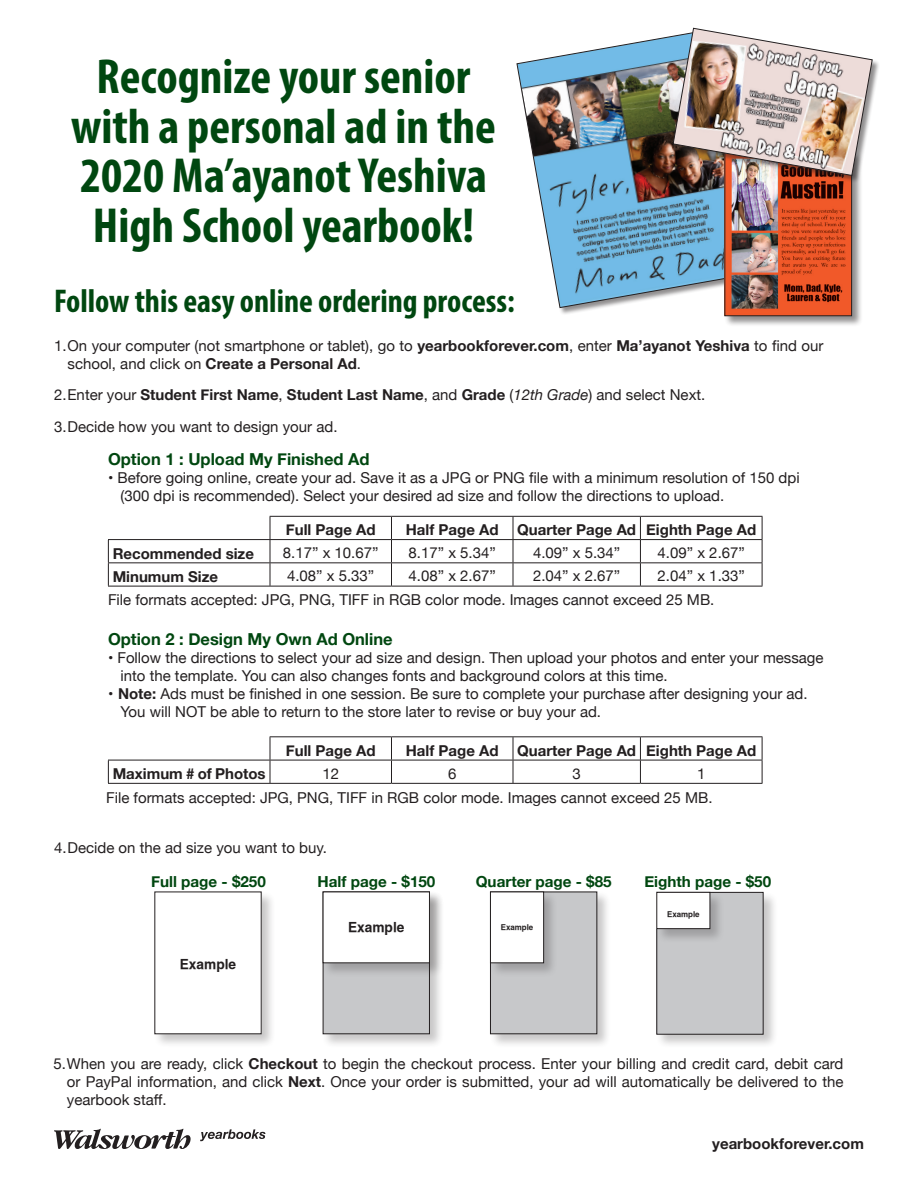
<style>
.page{position:relative;width:918px;height:1188px;background:#fff}
.page>*{position:absolute;margin:0;border:0;box-sizing:border-box;transform-origin:0 0}
.t1{font:700 condensed 49.5px/49.5px "Myriad Pro";color:#004710;text-align:center}
.t2{font:700 condensed 33px "Myriad Pro";color:#004710}
.t3{font:700 16.5px "Helvetica Neue";color:#004710}
.t4{font:700 15.15px "Helvetica Neue";color:#004710}
.t5{font:15px/18px "Helvetica Neue";color:#231f20}
.t6{font:700 15px "Helvetica Neue";color:#231f20}
.t7{font:700 13.65px "AWPC Helvetica";color:#231f20}
.t8{font:700 7.95px "AWPC Helvetica";color:#231f20}
.s1{font-weight:700}
.s2{font-weight:400}
.s3{font-weight:400;font-style:italic}
</style>
<div class="page">
<svg style="left:54px;top:1129px;width:211px;height:20px"></svg>
<hr style="left:392px;top:516px;width:121px;height:1px;background:#231f20">
<hr style="left:513px;top:516px;width:127px;height:1px;background:#231f20">
<svg style="left:513px;top:517px;width:1px;height:69px"></svg>
<hr style="left:640px;top:516px;width:122px;height:1px;background:#231f20">
<svg style="left:640px;top:517px;width:1px;height:69px"></svg>
<svg style="left:762px;top:517px;width:1px;height:69px"></svg>
<hr style="left:270px;top:586px;width:122px;height:1px;background:#231f20">
<hr style="left:392px;top:586px;width:121px;height:1px;background:#231f20">
<hr style="left:513px;top:586px;width:127px;height:1px;background:#231f20">
<hr style="left:640px;top:586px;width:122px;height:1px;background:#231f20">
<hr style="left:270px;top:516px;width:122px;height:1px;background:#231f20">
<svg style="left:391px;top:517px;width:1px;height:69px"></svg>
<svg style="left:270px;top:517px;width:1px;height:69px"></svg>
<hr style="left:108px;top:586px;width:162px;height:1px;background:#231f20">
<hr style="left:108px;top:539px;width:162px;height:1px;background:#231f20">
<svg style="left:108px;top:540px;width:1px;height:46px"></svg>
<hr style="left:270px;top:539px;width:122px;height:1px;background:#231f20">
<hr style="left:392px;top:539px;width:121px;height:1px;background:#231f20">
<hr style="left:513px;top:539px;width:127px;height:1px;background:#231f20">
<hr style="left:640px;top:539px;width:122px;height:1px;background:#231f20">
<hr style="left:108px;top:562px;width:162px;height:1px;background:#231f20">
<hr style="left:270px;top:562px;width:122px;height:1px;background:#231f20">
<hr style="left:392px;top:562px;width:121px;height:1px;background:#231f20">
<hr style="left:513px;top:562px;width:127px;height:1px;background:#231f20">
<hr style="left:640px;top:562px;width:122px;height:1px;background:#231f20">
<div style="left:154px;top:891px;width:122px;height:158px;background:#231f20;opacity:.25"></div>
<div style="left:155px;top:892px;width:106px;height:142px;background:#fff"></div>
<div style="left:322px;top:891px;width:122px;height:158px;background:#231f20;opacity:.25"></div>
<div style="left:323px;top:892px;width:106px;height:142px;background:#c7c8ca"></div>
<div style="left:323px;top:892px;width:107px;height:142px;border:1px solid #231f20"></div>
<div style="left:322px;top:891px;width:122px;height:86px;background:#231f20;opacity:.25"></div>
<div style="left:323px;top:892px;width:106px;height:71px;background:#fff"></div>
<div style="left:490px;top:891px;width:122px;height:158px;background:#231f20;opacity:.25"></div>
<div style="left:490px;top:892px;width:107px;height:142px;background:#c7c8ca"></div>
<div style="left:490px;top:892px;width:107px;height:142px;border:1px solid #231f20"></div>
<div style="left:490px;top:891px;width:68px;height:86px;background:#231f20;opacity:.25"></div>
<div style="left:490px;top:892px;width:54px;height:71px;background:#fff"></div>
<div style="left:490px;top:892px;width:54px;height:71px;border:1px solid #231f20"></div>
<div style="left:656px;top:892px;width:122px;height:157px;background:#231f20;opacity:.25"></div>
<div style="left:657px;top:892px;width:106px;height:142px;background:#c7c8ca"></div>
<div style="left:657px;top:892px;width:106px;height:143px;border:1px solid #231f20"></div>
<div style="left:656px;top:892px;width:69px;height:51px;background:#231f20;opacity:.25"></div>
<div style="left:657px;top:892px;width:53px;height:37px;background:#fff"></div>
<div style="left:657px;top:892px;width:53px;height:37px;border:1px solid #231f20"></div>
<div style="left:517px;top:30px;width:239px;height:286px;background:#231f20;opacity:.5"></div>
<img style="left:516px;top:30px;width:208px;height:278px">
<div style="left:724px;top:151px;width:139px;height:176px;background:#231f20;opacity:.5"></div>
<img style="left:727px;top:183px;width:123px;height:131px">
<div style="left:725px;top:151px;width:127px;height:165px;border:1px solid #231f20"></div>
<div style="left:673px;top:28px;width:207px;height:155px;background:#231f20;opacity:.5"></div>
<img style="left:673px;top:28px;width:200px;height:148px">
<hr style="left:392px;top:736px;width:121px;height:1px;background:#231f20">
<hr style="left:513px;top:736px;width:127px;height:1px;background:#231f20">
<svg style="left:513px;top:737px;width:1px;height:46px"></svg>
<hr style="left:640px;top:736px;width:122px;height:1px;background:#231f20">
<svg style="left:640px;top:737px;width:1px;height:46px"></svg>
<svg style="left:762px;top:737px;width:1px;height:46px"></svg>
<hr style="left:270px;top:736px;width:122px;height:1px;background:#231f20">
<svg style="left:391px;top:737px;width:1px;height:46px"></svg>
<svg style="left:270px;top:737px;width:1px;height:46px"></svg>
<hr style="left:108px;top:760px;width:162px;height:1px;background:#231f20">
<svg style="left:108px;top:760px;width:1px;height:23px"></svg>
<hr style="left:270px;top:760px;width:122px;height:1px;background:#231f20">
<hr style="left:392px;top:760px;width:121px;height:1px;background:#231f20">
<hr style="left:513px;top:760px;width:127px;height:1px;background:#231f20">
<hr style="left:640px;top:760px;width:122px;height:1px;background:#231f20">
<hr style="left:108px;top:783px;width:162px;height:1px;background:#231f20">
<hr style="left:270px;top:783px;width:122px;height:1px;background:#231f20">
<hr style="left:392px;top:783px;width:121px;height:1px;background:#231f20">
<hr style="left:513px;top:783px;width:127px;height:1px;background:#231f20">
<hr style="left:640px;top:783px;width:122px;height:1px;background:#231f20">
<h3 class="t1" style="left:71px;top:51px;width:426px">Recognize your senior with a personal ad in the<br>2020 Ma’ayanot Yeshiva<br>High School yearbook!</h3>
<h4 class="t2" style="left:54px;top:280px;width:462px">Follow this easy online ordering process:</h4>
<p class="t5" style="left:68px;top:337px;width:758px;text-indent:-14px">1.On your computer (not smartphone or tablet), go to <span class="s1">yearbookforever.com</span>, enter <span class="s1">Ma’ayanot Yeshiva</span> to find our school, and click on <span class="s1">Create a Personal Ad</span>.</p>
<p class="t6" style="left:54px;top:383px;width:653px"><span class="s2">2.Enter your</span> Student First Name<span class="s2">,</span> Student Last Name<span class="s2">, and</span> Grade <span class="s2">(</span><span class="s3">12th Grade</span><span class="s2">) and select Next.</span></p>
<p class="t5" style="left:54px;top:418px;width:285px">3.Decide how you want to design your ad.</p>
<p class="t3" style="left:108px;top:446px;width:263px">Option 1 : Upload My Finished Ad</p>
<p class="t5" style="left:108px;top:469px;width:693px">• Before going online, create your ad. Save it as a JPG or PNG file with a minimum resolution of 150 dpi</p>
<p class="t5" style="left:121px;top:487px;width:605px">(300 dpi is recommended). Select your desired ad size and follow the directions to upload.</p>
<p class="t6" style="left:286px;top:518px;width:91px">Full Page Ad</p>
<p class="t6" style="left:406px;top:518px;width:94px">Half Page Ad</p>
<p class="t6" style="left:517px;top:518px;width:120px">Quarter Page Ad</p>
<p class="t6" style="left:646px;top:518px;width:111px">Eighth Page Ad</p>
<p class="t6" style="left:113px;top:541px;width:143px">Recommended size</p>
<p class="t5" style="left:283px;top:545px;width:97px">8.17” x 10.67”</p>
<p class="t5" style="left:409px;top:545px;width:89px">8.17” x 5.34”</p>
<p class="t5" style="left:533px;top:545px;width:89px">4.09” x 5.34”</p>
<p class="t5" style="left:658px;top:545px;width:89px">4.09” x 2.67”</p>
<p class="t6" style="left:113px;top:565px;width:107px">Minumum Size</p>
<p class="t5" style="left:287px;top:568px;width:89px">4.08” x 5.33”</p>
<p class="t5" style="left:409px;top:568px;width:89px">4.08” x 2.67”</p>
<p class="t5" style="left:533px;top:568px;width:89px">2.04” x 2.67”</p>
<p class="t5" style="left:658px;top:568px;width:89px">2.04” x 1.33”</p>
<p class="t5" style="left:108px;top:592px;width:608px">File formats accepted: JPG, PNG, TIFF in RGB color mode. Images cannot exceed 25 MB.</p>
<p class="t3" style="left:108px;top:626px;width:286px">Option 2 : Design My Own Ad Online</p>
<p class="t5" style="left:121px;top:649px;width:705px;text-indent:-13px">• Follow the directions to select your ad size and design. Then upload your photos and enter your message into the template. You can also changes fonts and background colors at this time.</p>
<p class="t5" style="left:121px;top:685px;width:689px;text-indent:-13px">• <span class="s1">Note:</span> Ads must be finished in one session. Be sure to complete your purchase after designing your ad.<br>You will NOT be able to return to the store later to revise or buy your ad.</p>
<p class="t6" style="left:286px;top:739px;width:91px">Full Page Ad</p>
<p class="t6" style="left:406px;top:739px;width:94px">Half Page Ad</p>
<p class="t6" style="left:517px;top:739px;width:120px">Quarter Page Ad</p>
<p class="t6" style="left:646px;top:739px;width:111px">Eighth Page Ad</p>
<p class="t6" style="left:113px;top:762px;width:155px">Maximum # of Photos</p>
<p class="t5" style="left:322px;top:765px;width:18px">12</p>
<p class="t5" style="left:448px;top:765px;width:10px">6</p>
<p class="t5" style="left:573px;top:765px;width:10px">3</p>
<p class="t5" style="left:697px;top:765px;width:10px">1</p>
<p class="t5" style="left:106px;top:789px;width:608px">File formats accepted: JPG, PNG, TIFF in RGB color mode. Images cannot exceed 25 MB.</p>
<p class="t5" style="left:54px;top:839px;width:274px">4.Decide on the ad size you want to buy.</p>
<h4 class="t4" style="left:151px;top:869px;width:116px">Full page - $250</h4>
<p class="t7" style="left:180px;top:956px;width:58px">Example</p>
<h4 class="t4" style="left:318px;top:869px;width:119px">Half page - $150</h4>
<p class="t7" style="left:348px;top:919px;width:58px">Example</p>
<h4 class="t4" style="left:476px;top:869px;width:137px">Quarter page - $85</h4>
<p class="t8" style="left:501px;top:923px;width:34px">Example</p>
<h4 class="t4" style="left:644px;top:870px;width:128px">Eighth page - $50</h4>
<p class="t8" style="left:667px;top:910px;width:34px">Example</p>
<p class="t5" style="left:67px;top:1056px;width:778px;text-align:justify;text-indent:-14px">5.When you are ready, click <span class="s1">Checkout</span> to begin the checkout process. Enter your billing and credit card, debit card or PayPal information, and click <span class="s1">Next</span>. Once your order is submitted, your ad will automatically be delivered to the yearbook staff.</p>
<p class="t6" style="left:712px;top:1132px;width:153px">yearbookforever.com</p>
</div>
